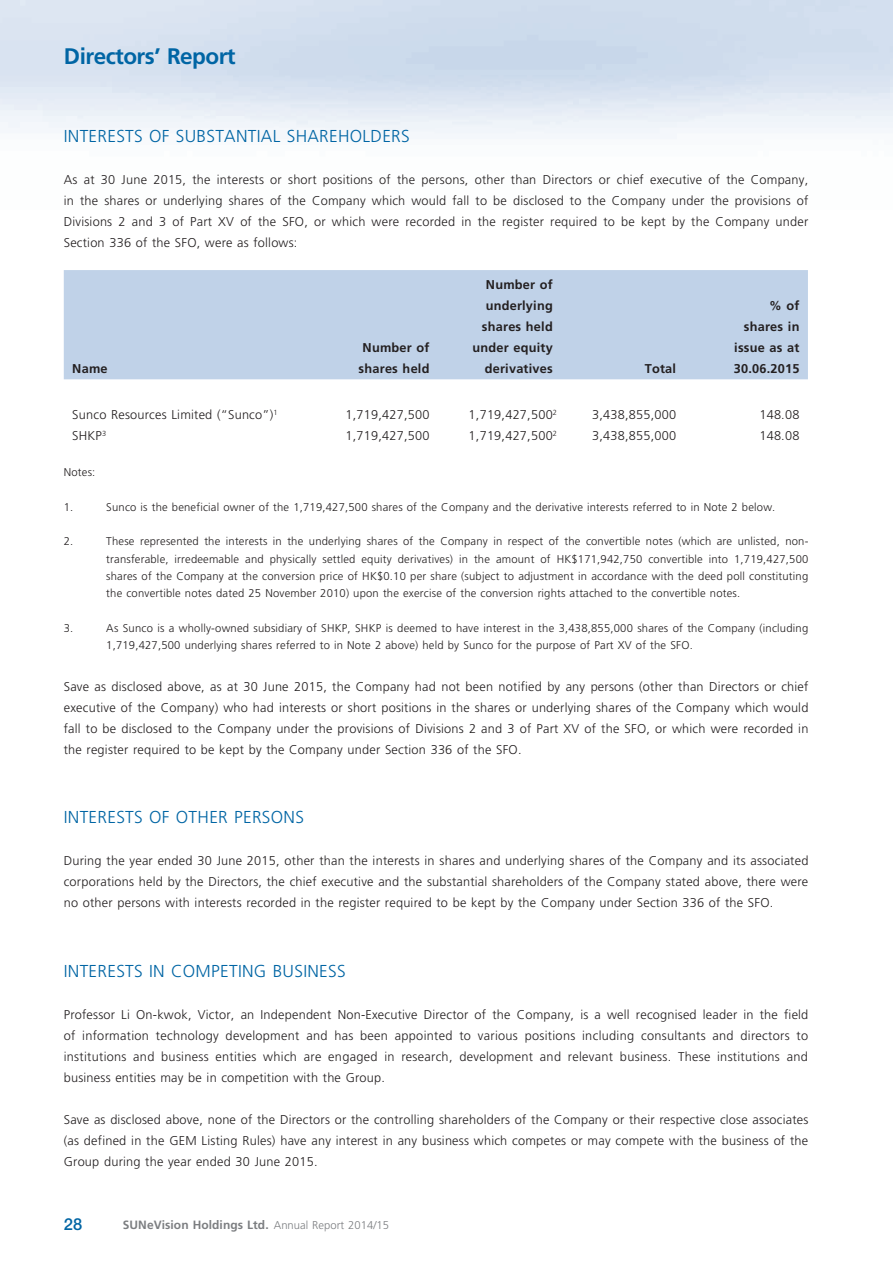
<style>
.page{position:relative;width:893px;height:1263px;background:#fff}
.page>*{position:absolute;margin:0;border:0;box-sizing:border-box;transform-origin:0 0}
.t1{font:700 22.5px "Frutiger LT Std";letter-spacing:-.025em;color:#0065a4}
.t2{font:300 17.25px "Frutiger LT Std";letter-spacing:.015em;color:#0065a4}
.t3{font:500 16.5px "Helvetica Neue LT Std";color:#0065a4}
.t4{font:300 12.75px/21px "Frutiger LT Std";letter-spacing:.015em;color:#231f20;text-align:justify}
.t5{font:700 12.75px/21px "Frutiger LT Std";letter-spacing:.015em;color:#231f20;text-align:right}
.t6{font:700 12px "Frutiger LT Std";letter-spacing:.005em;color:#7c7e81}
.t7{font:300 11.25px/17.2px "Frutiger LT Std";letter-spacing:.015em;color:#231f20;text-align:justify}
.s1{font-weight:300;font-size:11.25px}
</style>
<div class="page">
<div style="left:64px;top:270px;width:744px;height:109px;background:#c0d2e8"></div>
<h1 class="t1" style="left:64px;top:43px;width:173px">Directors’ Report</h1>
<p class="t2" style="left:64px;top:126px;width:348px">INTERESTS OF SUBSTANTIAL SHAREHOLDERS</p>
<p class="t4" style="left:64px;top:169px;width:746px">As at 30 June 2015, the interests or short positions of the persons, other than Directors or chief executive of the Company, in the shares or underlying shares of the Company which would fall to be disclosed to the Company under the provisions of Divisions 2 and 3 of Part XV of the SFO, or which were recorded in the register required to be kept by the Company under Section 336 of the SFO, were as follows:</p>
<p class="t5" style="left:72px;top:358px;width:37px">Name</p>
<p class="t5" style="left:359px;top:337px;width:72px;text-align:center">Number of shares held</p>
<p class="t5" style="left:472px;top:274px;width:82px">Number of underlying shares held under equity derivatives</p>
<p class="t5" style="left:645px;top:358px;width:33px">Total</p>
<p class="t5" style="left:734px;top:295px;width:67px">% of shares in issue as at<br>30.06.2015</p>
<p class="t4" style="left:72px;top:404px;width:207px">Sunco Resources Limited (“Sunco”)<sup>1</sup></p>
<p class="t4" style="left:345px;top:404px;width:86px">1,719,427,500</p>
<p class="t4" style="left:469px;top:404px;width:90px">1,719,427,500<sup>2</sup></p>
<p class="t4" style="left:592px;top:404px;width:86px">3,438,855,000</p>
<p class="t4" style="left:759px;top:404px;width:42px">148.08</p>
<p class="t4" style="left:72px;top:425px;width:36px">SHKP<sup>3</sup></p>
<p class="t4" style="left:345px;top:425px;width:86px">1,719,427,500</p>
<p class="t4" style="left:469px;top:425px;width:90px">1,719,427,500<sup>2</sup></p>
<p class="t4" style="left:592px;top:425px;width:86px">3,438,855,000</p>
<p class="t4" style="left:759px;top:425px;width:42px">148.08</p>
<p class="t7" style="left:64px;top:464px;width:33px">Notes:</p>
<p class="t7" style="left:64px;top:498px;width:11px">1.</p>
<p class="t7" style="left:106px;top:498px;width:671px">Sunco is the beneficial owner of the 1,719,427,500 shares of the Company and the derivative interests referred to in Note 2 below.</p>
<p class="t7" style="left:64px;top:533px;width:11px">2.</p>
<p class="t7" style="left:106px;top:533px;width:704px">These represented the interests in the underlying shares of the Company in respect of the convertible notes (which are unlisted, non&shy;transferable, irredeemable and physically settled equity derivatives) in the amount of HK$171,942,750 convertible into 1,719,427,500 shares of the Company at the conversion price of HK$0.10 per share (subject to adjustment in accordance with the deed poll constituting the convertible notes dated 25 November 2010) upon the exercise of the conversion rights attached to the convertible notes.</p>
<p class="t7" style="left:64px;top:619px;width:11px">3.</p>
<p class="t7" style="left:106px;top:619px;width:703px">As Sunco is a wholly-owned subsidiary of SHKP, SHKP is deemed to have interest in the 3,438,855,000 shares of the Company (including<br>1,719,427,500 underlying shares referred to in Note 2 above) held by Sunco for the purpose of Part XV of the SFO.</p>
<p class="t4" style="left:64px;top:676px;width:746px">Save as disclosed above, as at 30 June 2015, the Company had not been notified by any persons (other than Directors or chief executive of the Company) who had interests or short positions in the shares or underlying shares of the Company which would fall to be disclosed to the Company under the provisions of Divisions 2 and 3 of Part XV of the SFO, or which were recorded in the register required to be kept by the Company under Section 336 of the SFO.</p>
<p class="t2" style="left:64px;top:808px;width:242px">INTERESTS OF OTHER PERSONS</p>
<p class="t4" style="left:64px;top:851px;width:746px">During the year ended 30 June 2015, other than the interests in shares and underlying shares of the Company and its associated corporations held by the Directors, the chief executive and the substantial shareholders of the Company stated above, there were no other persons with interests recorded in the register required to be kept by the Company under Section 336 of the SFO.</p>
<p class="t2" style="left:64px;top:961px;width:283px">INTERESTS IN COMPETING BUSINESS</p>
<p class="t4" style="left:64px;top:1004px;width:746px">Professor Li On-kwok, Victor, an Independent Non-Executive Director of the Company, is a well recognised leader in the field of information technology development and has been appointed to various positions including consultants and directors to institutions and business entities which are engaged in research, development and relevant business. These institutions and business entities may be in competition with the Group.</p>
<p class="t4" style="left:64px;top:1109px;width:746px">Save as disclosed above, none of the Directors or the controlling shareholders of the Company or their respective close associates (as defined in the GEM Listing Rules) have any interest in any business which competes or may compete with the business of the Group during the year ended 30 June 2015.</p>
<p class="t3" style="left:64px;top:1214px;width:20px">28</p>
<p class="t6" style="left:123px;top:1217px;width:268px">SUNeVision Holdings Ltd. <span class="s1">Annual Report 2014/15</span></p>
</div>
